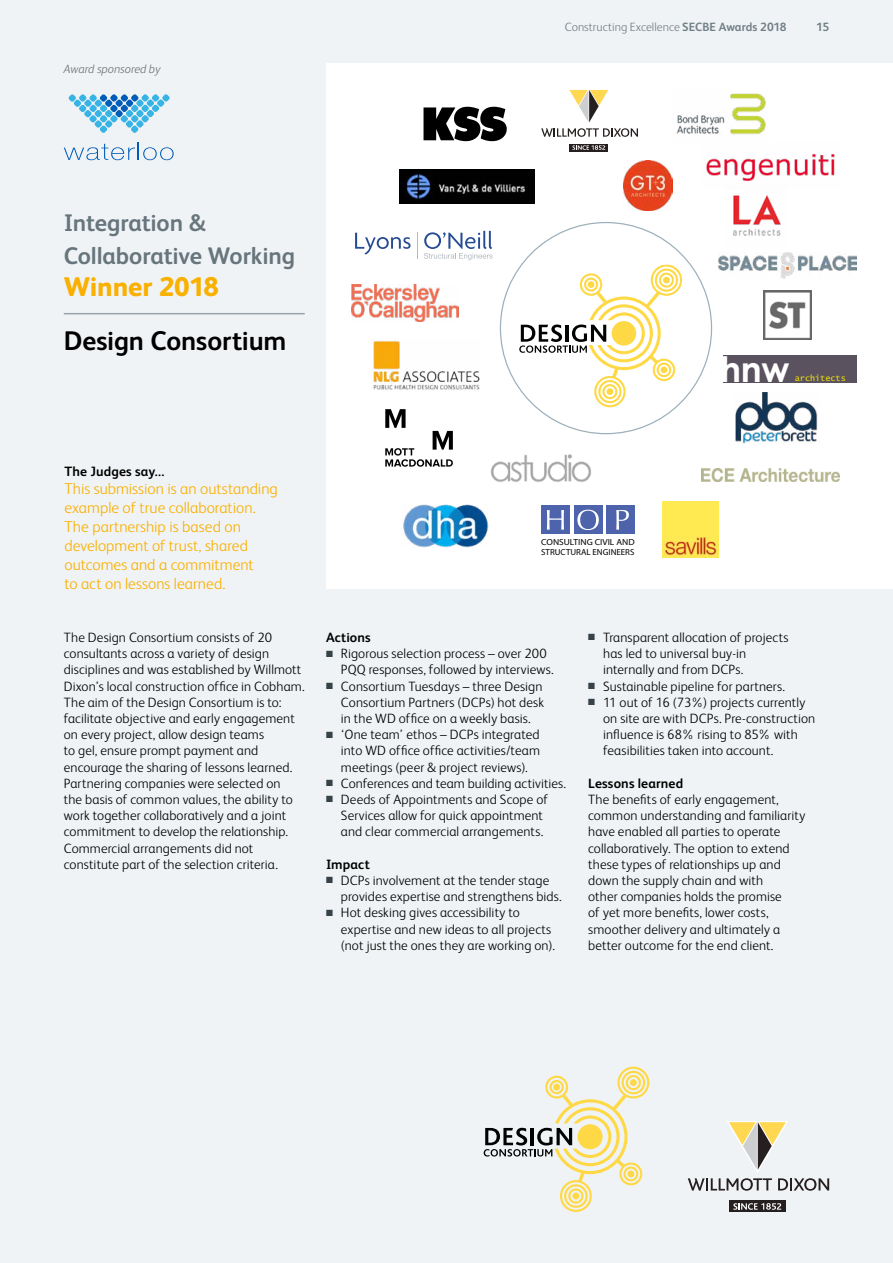
<style>
.page{position:relative;width:893px;height:1263px;background:#f0f3f5}
.page>*{position:absolute;margin:0;border:0;box-sizing:border-box;transform-origin:0 0}
.t1{font:700 35.1px "Century Gothic";color:#fff}
.t2{font:700 27px "FS Albert";letter-spacing:-.005em;color:#000}
.t3{font:800 27px "FS Albert";letter-spacing:-.01em;color:#f9b000}
.t4{font:700 24px/32.4px "FS Albert";letter-spacing:-.01em;color:#67757d}
.t5{font:300 15.75px/18.9px "FS Albert";letter-spacing:.005em;color:#f9b000}
.t6{font:300 13.5px/16.2px "FS Albert";letter-spacing:.01em;color:#000}
.t7{font:700 13.5px "FS Albert";letter-spacing:.01em;color:#000}
.t8{font:300 12px "FS Albert";letter-spacing:.005em;color:#717f87}
.t9{font:italic 300 12px "FS Albert";letter-spacing:-.005em;color:#706f6f}
.t10{font:700 12px "FS Albert";color:#717f87}
.t11{font:8.85px "Myriad Pro";color:#000;scale:1.07 1}
.t12{font:8.7px "Myriad Pro";color:#000}
.t13{font:8.4px "Lucida Sans Typewriter";color:#f4e100}
.s1{font-weight:700}
.s2{color:#354248}
</style>
<div class="page">
<svg style="left:484px;top:1067px;width:165px;height:145px"></svg>
<hr style="left:64px;top:313px;width:241px;height:1px;background:#98a4ac">
<div style="left:326px;top:64px;width:567px;height:525px;background:#fff"></div>
<svg style="left:68px;top:94px;width:102px;height:39px"></svg>
<svg style="left:64px;top:143px;width:110px;height:17px"></svg>
<svg style="left:688px;top:1121px;width:141px;height:70px"></svg>
<div style="left:729px;top:1201px;width:57px;height:11px;background:#261f1f"></div>
<svg style="left:733px;top:1203px;width:48px;height:7px"></svg>
<svg style="left:519px;top:264px;width:163px;height:143px"></svg>
<img style="left:403px;top:504px;width:85px;height:44px">
<img style="left:702px;top:469px;width:137px;height:13px">
<img style="left:351px;top:285px;width:108px;height:36px">
<img style="left:623px;top:161px;width:50px;height:49px">
<div style="left:541px;top:506px;width:29px;height:28px;background:#4d63ab"></div>
<div style="left:574px;top:506px;width:28px;height:28px;background:#4d63ab"></div>
<div style="left:607px;top:506px;width:28px;height:28px;background:#4d63ab"></div>
<svg style="left:547px;top:510px;width:17px;height:20px"></svg>
<svg style="left:577px;top:510px;width:22px;height:20px"></svg>
<svg style="left:616px;top:510px;width:13px;height:20px"></svg>
<svg style="left:423px;top:107px;width:84px;height:34px"></svg>
<img style="left:733px;top:195px;width:48px;height:41px">
<svg style="left:355px;top:233px;width:56px;height:22px"></svg>
<svg style="left:424px;top:231px;width:69px;height:29px"></svg>
<svg style="left:417px;top:232px;width:1px;height:27px"></svg>
<svg style="left:385px;top:409px;width:68px;height:58px"></svg>
<img style="left:373px;top:341px;width:107px;height:50px">
<img style="left:663px;top:501px;width:56px;height:56px">
<img style="left:763px;top:290px;width:49px;height:49px">
<img style="left:490px;top:454px;width:101px;height:28px">
<img style="left:676px;top:93px;width:90px;height:42px">
<img style="left:706px;top:153px;width:129px;height:28px">
<img style="left:735px;top:393px;width:83px;height:51px">
<img style="left:719px;top:253px;width:137px;height:25px">
<img style="left:400px;top:169px;width:135px;height:35px">
<svg style="left:541px;top:90px;width:97px;height:47px"></svg>
<div style="left:569px;top:144px;width:39px;height:7px;background:#261f1f"></div>
<svg style="left:572px;top:145px;width:33px;height:5px"></svg>
<div style="left:723px;top:355px;width:133px;height:27px;background:#5a535f"></div>
<p class="t9" style="left:64px;top:61px;width:98px">Award sponsored by</p>
<h3 class="t4" style="left:64px;top:206px;width:233px">Integration &amp;<br>Collaborative Working</h3>
<h2 class="t3" style="left:64px;top:267px;width:157px">Winner 2018</h2>
<h2 class="t2" style="left:64px;top:322px;width:224px">Design Consortium</h2>
<p class="t7" style="left:64px;top:462px;width:101px">The Judges say...</p>
<p class="t5" style="left:64px;top:479px;width:215px">This submission is an outstanding example of true collaboration.<br>The partnership is based on development of trust, shared outcomes and a commitment<br>to act on lessons learned.</p>
<p class="t8" style="left:565px;top:19px;width:223px">Constructing Excellence <span class="s1">SECBE Awards 2018</span></p>
<p class="t10" style="left:816px;top:18px;width:14px">15</p>
<p class="t11" style="left:541px;top:536px;width:89px">CONSULTING CIVIL AND</p>
<p class="t12" style="left:541px;top:547px;width:95px">STRUCTURAL ENGINEERS</p>
<h1 class="t1" style="left:720px;top:342px;width:71px">hnw</h1>
<p class="t13" style="left:795px;top:373px;width:52px">architects</p>
<p class="t6" style="left:64px;top:628px;width:242px">The Design Consortium consists of 20 consultants across a variety of design disciplines and was established by Willmott Dixon’s local construction office in Cobham.<br>The aim of the Design Consortium is to: facilitate objective and early engagement on every project, allow design teams<br>to gel, ensure prompt payment and encourage the sharing of lessons learned.<br>Partnering companies were selected on<br>the basis of common values, the ability to work together collaboratively and a joint commitment to develop the relationship.<br>Commercial arrangements did not constitute part of the selection criteria.</p>
<p class="t7" style="left:326px;top:628px;width:46px">Actions</p>
<p class="t6" style="left:341px;top:645px;width:214px;text-indent:-15px"><span class="s2">■</span> Rigorous selection process – over 200<br>PQQ responses, followed by interviews.</p>
<p class="t6" style="left:341px;top:677px;width:205px;text-align:justify;text-indent:-15px"><span class="s2">■</span> Consortium Tuesdays – three Design Consortium Partners (DCPs) hot desk in the WD office on a weekly basis.</p>
<p class="t6" style="left:341px;top:726px;width:201px;text-align:justify;text-indent:-15px"><span class="s2">■</span> ‘One team’ ethos – DCPs integrated into WD office office activities/team meetings (peer &amp; project reviews).</p>
<p class="t6" style="left:326px;top:774px;width:241px"><span class="s2">■</span> Conferences and team building activities.</p>
<p class="t6" style="left:341px;top:790px;width:209px;text-indent:-15px"><span class="s2">■</span> Deeds of Appointments and Scope of<br>Services allow for quick appointment and clear commercial arrangements.</p>
<p class="t7" style="left:326px;top:855px;width:45px">Impact</p>
<p class="t6" style="left:341px;top:871px;width:222px;text-indent:-15px"><span class="s2">■</span> DCPs involvement at the tender stage provides expertise and strengthens bids.</p>
<p class="t6" style="left:341px;top:904px;width:216px;text-indent:-15px"><span class="s2">■</span> Hot desking gives accessibility to expertise and new ideas to all projects (not just the ones they are working on).</p>
<p class="t6" style="left:603px;top:628px;width:187px;text-indent:-15px"><span class="s2">■</span> Transparent allocation of projects has led to universal buy-in internally and from DCPs.</p>
<p class="t6" style="left:588px;top:677px;width:198px"><span class="s2">■</span> Sustainable pipeline for partners.</p>
<p class="t6" style="left:603px;top:693px;width:214px;text-indent:-15px"><span class="s2">■</span> 11 out of 16 (73%) projects currently on site are with DCPs. Pre-construction influence is 68% rising to 85% with feasibilities taken into account.</p>
<p class="t7" style="left:588px;top:774px;width:97px">Lessons learned</p>
<p class="t6" style="left:588px;top:790px;width:219px">The benefits of early engagement, common understanding and familiarity have enabled all parties to operate collaboratively. The option to extend these types of relationships up and down the supply chain and with<br>other companies holds the promise<br>of yet more benefits, lower costs, smoother delivery and ultimately a better outcome for the end client.</p>
</div>
